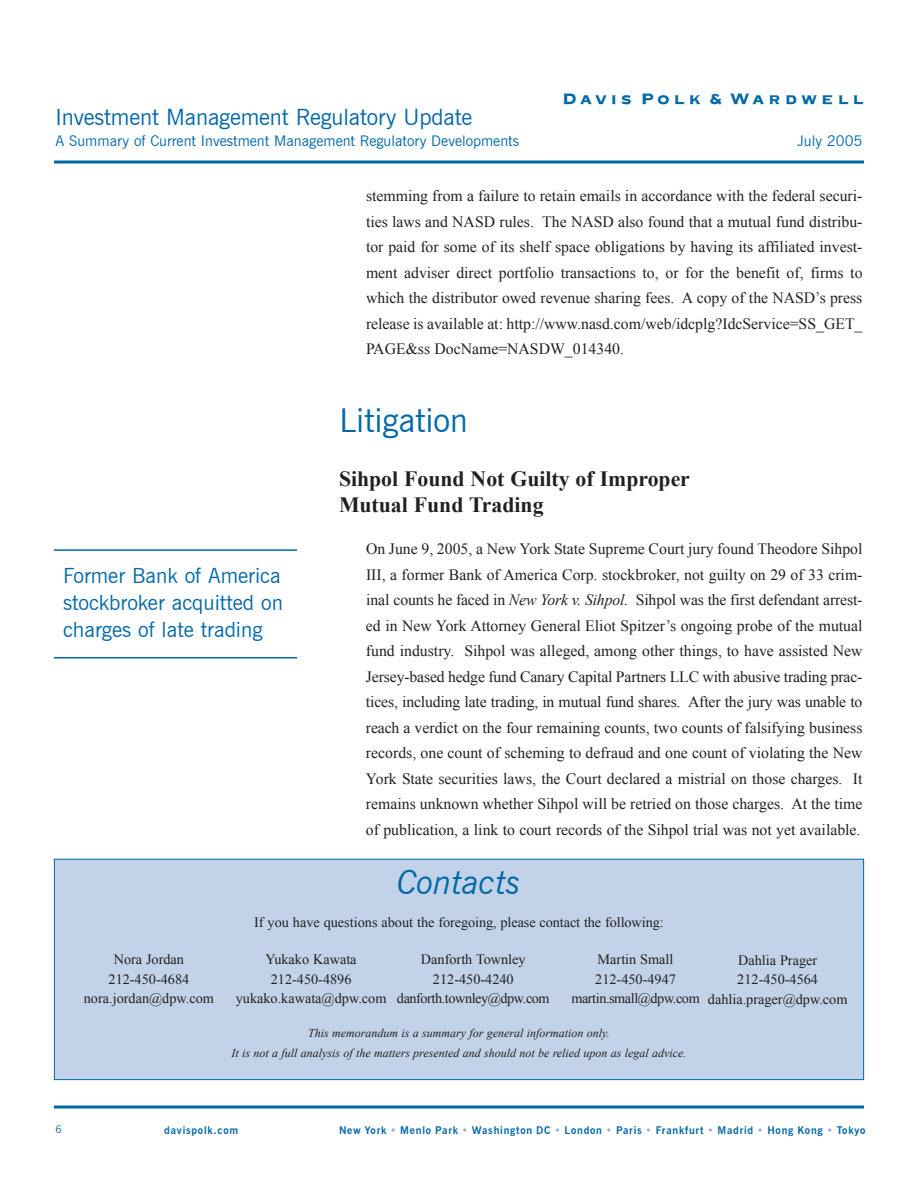
<style>
.page{position:relative;width:918px;height:1188px;background:#fff}
.page>*{position:absolute;margin:0;border:0;box-sizing:border-box;transform-origin:0 0}
.t1{font:39.6px "DPW Log 2";color:#0068a9}
.t2{font:33px "News Gothic BT";color:#0068a9}
.t3{font:italic 33px "News Gothic BT";color:#0068a9}
.t4{font:22.5px "News Gothic BT";letter-spacing:-.005em;color:#0068a9}
.t5{font:700 21.75px/26.1px "Times New Roman";color:#231f20}
.t6{font:21px/27px "News Gothic BT";color:#0068a9;text-align:justify}
.t7{font:15.75px/25.5px "Times New Roman";color:#231f20;text-align:justify}
.t8{font:14.7px "News Gothic BT";color:#0068a9}
.t9{font:14.25px/19.5px "Times New Roman";color:#231f20;text-align:center}
.t10{font:italic 12px/19.5px "Times New Roman";color:#231f20;text-align:center}
.t11{font:700 10.5px "News Gothic BT";letter-spacing:.075em;color:#0068a9}
.t12{font:10.5px "News Gothic BT";color:#0068a9}
.s1{font-style:italic}
.s2{color:#8dafd6}
</style>
<div class="page">
<hr style="left:54px;top:1106px;width:810px;height:2px;background:#0068a9">
<svg style="left:54px;top:160px;width:810px;height:4px;background:#3f8dbe"></svg>
<hr style="left:54px;top:549px;width:243px;height:2px;background:#0068a9">
<hr style="left:54px;top:657px;width:243px;height:2px;background:#0068a9">
<div style="left:54px;top:859px;width:810px;height:221px;background:#c2d3e9"></div>
<div style="left:54px;top:859px;width:810px;height:221px;border:1px solid #0068a9"></div>
<h1 class="t1" style="left:564px;top:68px;width:301px">D</h1>
<h3 class="t4" style="left:56px;top:103px;width:418px">Investment Management Regulatory Update</h3>
<p class="t8" style="left:56px;top:132px;width:465px">A Summary of Current Investment Management Regulatory Developments</p>
<p class="t8" style="left:797px;top:132px;width:66px">July 2005</p>
<h3 class="t6" style="left:63px;top:562px;width:221px">Former Bank of America stockbroker acquitted on charges of late trading</h3>
<p class="t7" style="left:366px;top:183px;width:498px">stemming from a failure to retain emails in accordance with the federal securi&shy;ties laws and NASD rules. The NASD also found that a mutual fund distribu&shy;tor paid for some of its shelf space obligations by having its affiliated invest&shy;ment adviser direct portfolio transactions to, or for the benefit of, firms to which the distributor owed revenue sharing fees. A copy of the NASD’s press release is available at: http://www.nasd.com/web/idcplg?IdcService=SS_GET_ PAGE&amp;ss DocName=NASDW_014340.</p>
<h2 class="t2" style="left:339px;top:401px;width:130px">Litigation</h2>
<h3 class="t5" style="left:339px;top:466px;width:352px">Sihpol Found Not Guilty of Improper<br>Mutual Fund Trading</h3>
<p class="t7" style="left:366px;top:536px;width:498px">On June 9, 2005, a New York State Supreme Court jury found Theodore Sihpol III, a former Bank of America Corp. stockbroker, not guilty on 29 of 33 crim&shy;inal counts he faced in <span class="s1">New York v. Sihpol.</span> Sihpol was the first defendant arrest&shy;ed in New York Attorney General Eliot Spitzer’s ongoing probe of the mutual fund industry. Sihpol was alleged, among other things, to have assisted New Jersey-based hedge fund Canary Capital Partners LLC with abusive trading prac&shy;tices, including late trading, in mutual fund shares. After the jury was unable to reach a verdict on the four remaining counts, two counts of falsifying business records, one count of scheming to defraud and one count of violating the New York State securities laws, the Court declared a mistrial on those charges. It remains unknown whether Sihpol will be retried on those charges. At the time of publication, a link to court records of the Sihpol trial was not yet available.</p>
<h2 class="t3" style="left:397px;top:862px;width:125px">Contacts</h2>
<p class="t9" style="left:254px;top:912px;width:411px">If you have questions about the foregoing, please contact the following:</p>
<p class="t9" style="left:84px;top:950px;width:132px">Nora Jordan<br>212-450-4684 nora.jordan@dpw.com</p>
<p class="t9" style="left:236px;top:950px;width:152px">Yukako Kawata<br>212-450-4896 yukako.kawata@dpw.com</p>
<p class="t9" style="left:397px;top:950px;width:154px">Danforth Townley<br>212-450-4240 danforth.townley@dpw.com</p>
<p class="t9" style="left:571px;top:950px;width:130px">Martin Small<br>212-450-4947 martin.small@dpw.com</p>
<p class="t9" style="left:708px;top:950px;width:141px">Dahlia Prager<br>212-450-4564 dahlia.prager@dpw.com</p>
<p class="t10" style="left:232px;top:1024px;width:456px">This memorandum is a summary for general information only.<br>It is not a full analysis of the matters presented and should not be relied upon as legal advice.</p>
<p class="t12" style="left:56px;top:1123px;width:8px">6</p>
<p class="t11" style="left:339px;top:1124px;width:528px">New York <span class="s2">•</span> Menlo Park <span class="s2">•</span> Washington DC <span class="s2">•</span> London <span class="s2">•</span> Paris <span class="s2">•</span> Frankfurt <span class="s2">•</span> Madrid <span class="s2">•</span> Hong Kong <span class="s2">•</span> Tokyo</p>
<p class="t11" style="left:164px;top:1124px;width:75px">davispolk.com</p>
</div>
